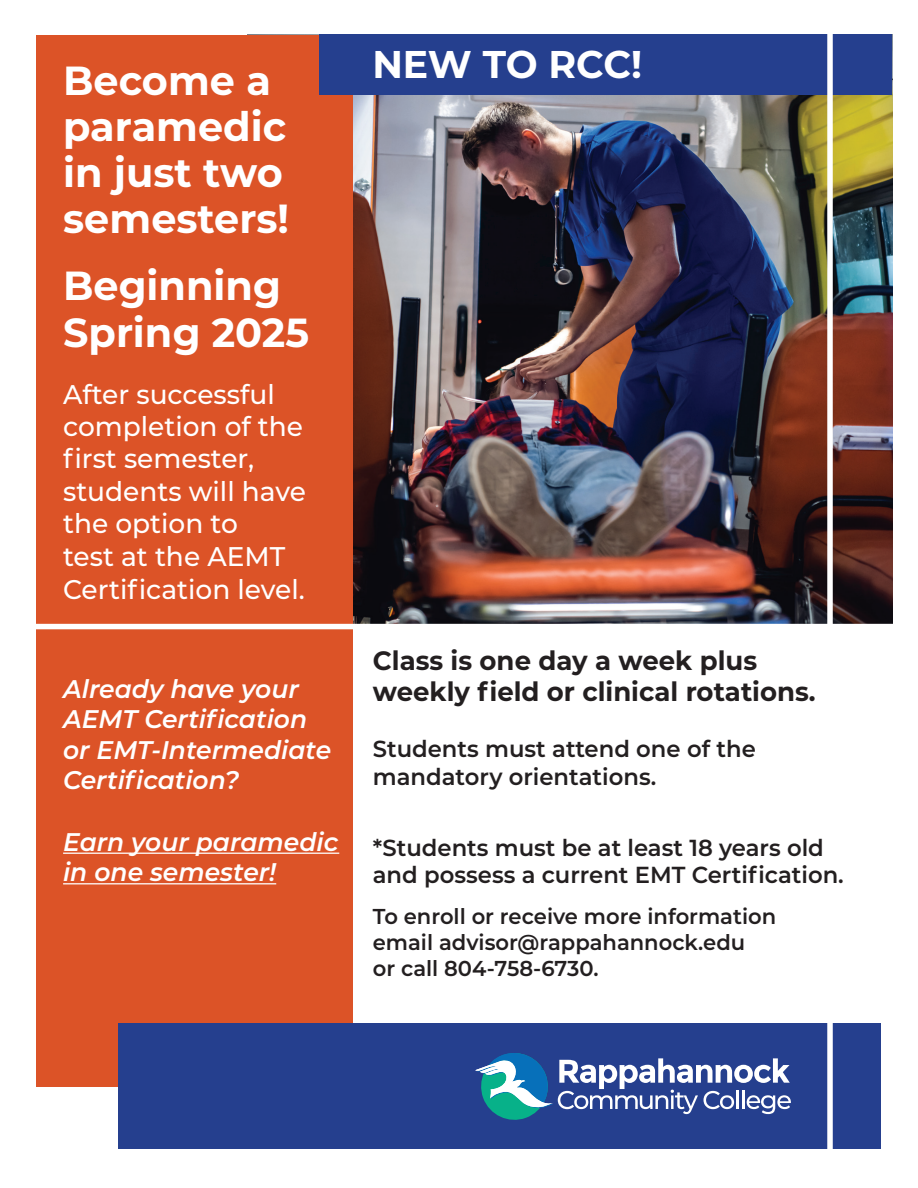
<style>
.page{position:relative;width:918px;height:1188px;background:#fff}
.page>*{position:absolute;margin:0;border:0;box-sizing:border-box;transform-origin:0 0}
.t1{font:700 40.65px/46.2px "Montserrat";color:#fff}
.t2{font:700 38.7px "Montserrat";letter-spacing:-.01em;color:#fff}
.t3{font:500 27px/32.5px "Montserrat";color:#fff}
.t4{font:700 26.55px/31.8px "Montserrat";color:#231f20}
.t5{font:italic 600 25.5px/30.6px "Montserrat";color:#fff}
.t6{font:600 23.25px/27.9px "Montserrat";color:#231f20}
.t7{font:600 21.6px/25.8px "Montserrat";color:#231f20}
</style>
<div class="page">
<img style="left:353px;top:95px;width:539px;height:529px">
<div style="left:37px;top:35px;width:316px;height:1051px;background:#dc5327"></div>
<div style="left:0;top:624px;width:918px;height:5px;background:#fff"></div>
<div style="left:119px;top:1024px;width:762px;height:125px;background:#253f8e"></div>
<svg style="left:475px;top:1053px;width:316px;height:67px"></svg>
<div style="left:320px;top:35px;width:572px;height:60px;background:#253f8e"></div>
<div style="left:827px;top:15px;width:6px;height:1162px;background:#fff"></div>
<hr style="left:63px;top:853px;width:276px;height:1px;background:#fff">
<hr style="left:63px;top:883px;width:213px;height:1px;background:#fff">
<h1 class="t1" style="left:63px;top:55px;width:227px">Become a paramedic in just two semesters!</h1>
<h1 class="t1" style="left:63px;top:261px;width:247px">Beginning<br>Spring 2025</h1>
<p class="t3" style="left:63px;top:377px;width:244px">After successful completion of the first semester, students will have the option to<br>test at the AEMT<br>Certification level.</p>
<p class="t5" style="left:63px;top:672px;width:270px">Already have your<br>AEMT Certification or EMT-Intermediate<br>Certification?</p>
<p class="t5" style="left:63px;top:825px;width:277px">Earn your paramedic in one semester!</p>
<h2 class="t2" style="left:372px;top:36px;width:271px">NEW TO RCC!</h2>
<p class="t4" style="left:373px;top:643px;width:444px">Class is one day a week plus weekly field or clinical rotations.</p>
<p class="t6" style="left:373px;top:734px;width:385px">Students must attend one of the mandatory orientations.</p>
<p class="t6" style="left:373px;top:832px;width:473px">*Students must be at least 18 years old and possess a current EMT Certification.</p>
<p class="t7" style="left:373px;top:903px;width:405px">To enroll or receive more information email advisor@rappahannock.edu<br>or call 804-758-6730.</p>
</div>
